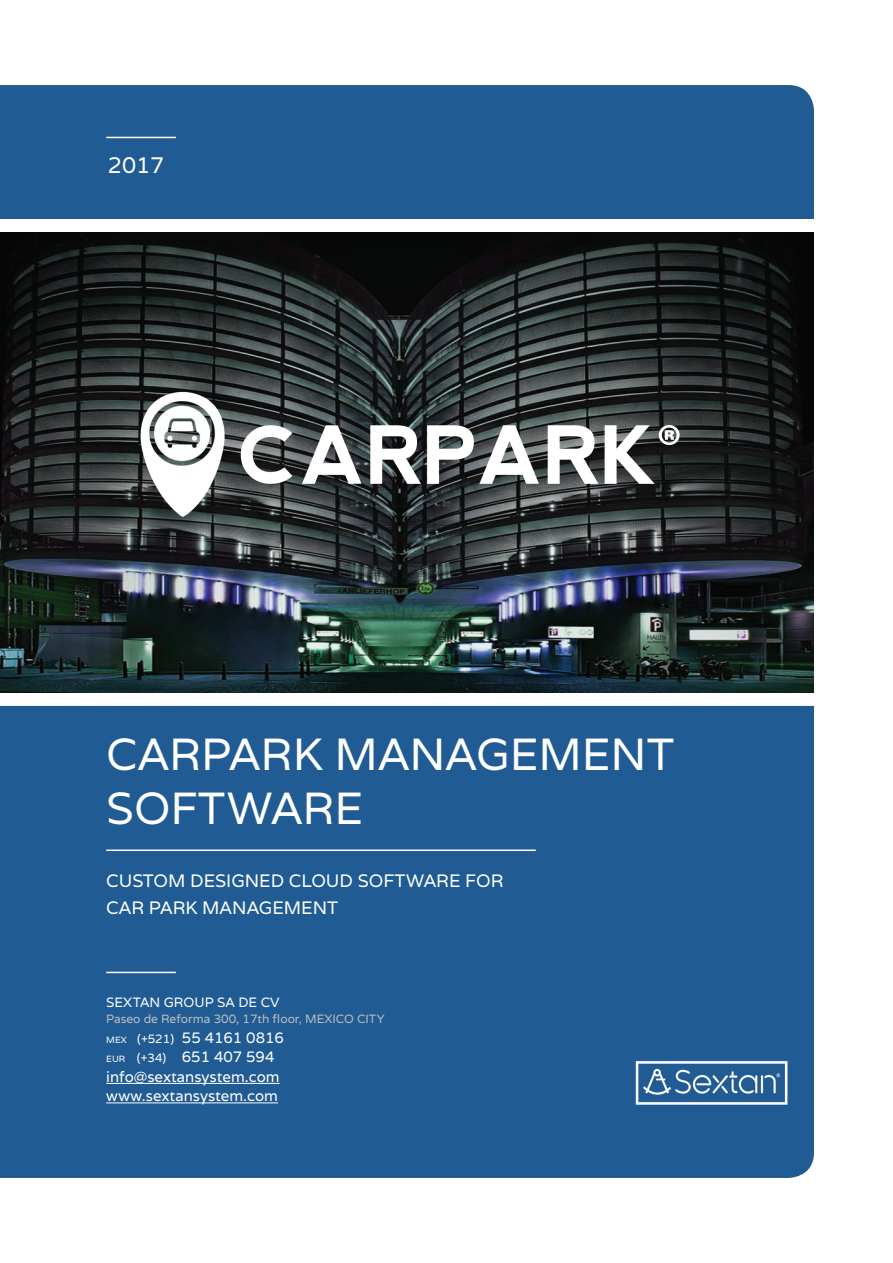
<style>
.page{position:relative;width:893px;height:1263px;background:#fff}
.page>*{position:absolute;margin:0;border:0;box-sizing:border-box;transform-origin:0 0}
.t1{font:45px/54px "Varela";color:#fff}
.t2{font:22.5px "Varela";color:#fff}
.t3{font:18px/27px "Varela";color:#fff}
.t4{font:15px/19.5px "Varela";color:#fff}
.t5{font:13.5px "Varela";color:#fff}
.t6{font:12px "Varela";color:#bcbdc0}
.s1{font-size:9px}
.s2{font-size:12px}
</style>
<div class="page">
<div style="left:0;top:85px;width:814px;height:134px;background:#205c93"></div>
<div style="left:0;top:706px;width:814px;height:472px;background:#205c93"></div>
<hr style="left:106px;top:1083px;width:174px;height:1px;background:#fff">
<hr style="left:106px;top:1102px;width:172px;height:1px;background:#fff">
<hr style="left:106px;top:972px;width:70px;height:1px;background:#fff">
<hr style="left:106px;top:137px;width:70px;height:1px;background:#fff">
<hr style="left:106px;top:849px;width:430px;height:2px;background:#fff">
<img style="left:0;top:232px;width:814px;height:461px">
<img style="left:635px;top:1059px;width:154px;height:47px">
<img style="left:102px;top:339px;width:594px;height:246px">
<h2 class="t2" style="left:108px;top:150px;width:58px">2017</h2>
<h1 class="t1" style="left:106px;top:726px;width:569px">CARPARK MANAGEMENT<br>SOFTWARE</h1>
<p class="t3" style="left:106px;top:867px;width:399px">CUSTOM DESIGNED CLOUD SOFTWARE FOR<br>CAR PARK MANAGEMENT</p>
<p class="t5" style="left:106px;top:993px;width:175px">SEXTAN GROUP SA DE CV</p>
<p class="t6" style="left:106px;top:1011px;width:280px">Paseo de Reforma 300, 17th floor, MEXICO CITY</p>
<p class="t4" style="left:106px;top:1028px;width:179px"><span class="s1">MEX</span> <span class="s2">(+521)</span> 55 4161 0816<br><span class="s1">EUR</span> <span class="s2">(+34)</span> 651 407 594 info@sextansystem.com www.sextansystem.com</p>
</div>
